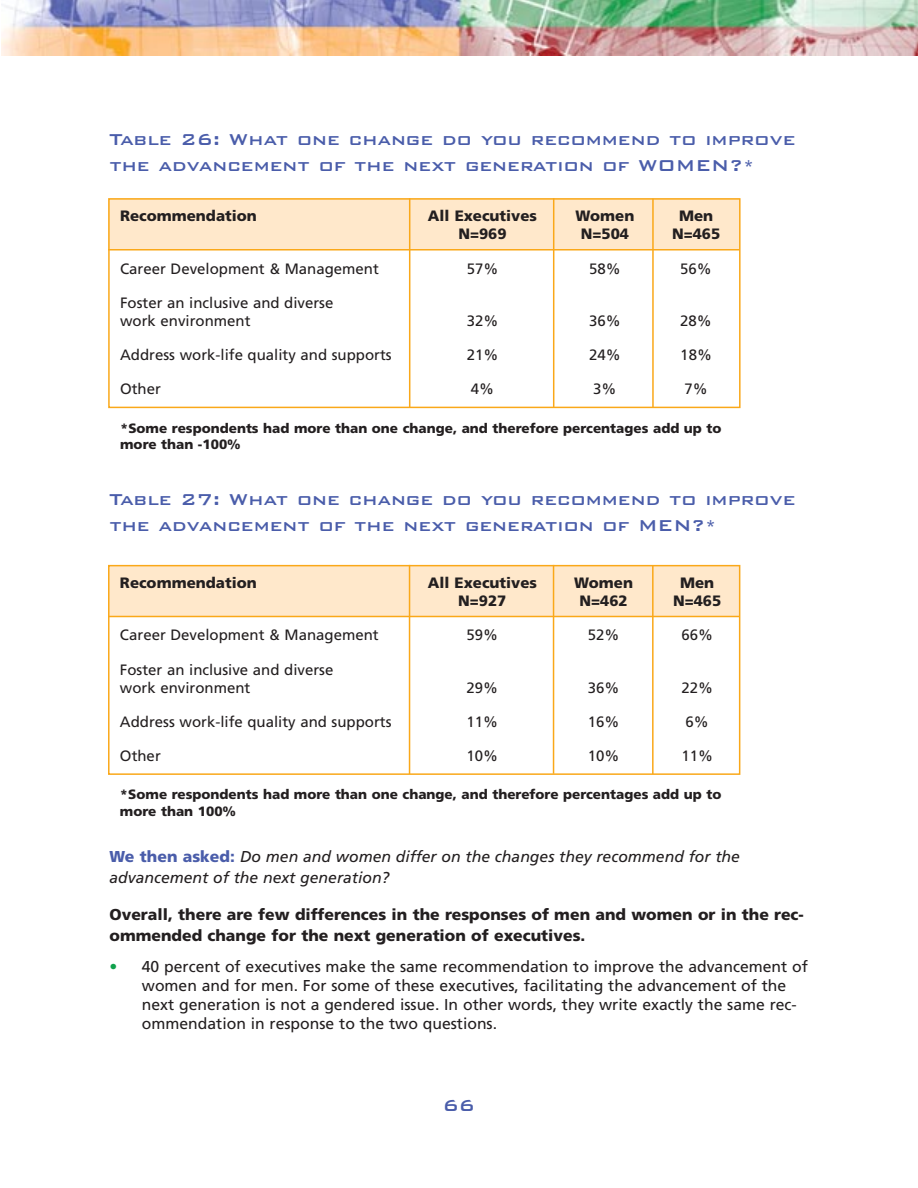
<style>
.page{position:relative;width:918px;height:1188px;background:#fff}
.page>*{position:absolute;margin:0;border:0;box-sizing:border-box;transform-origin:0 0}
.t1{font:500 21px/25.2px "Bank Gothic BT";color:#4a5daa}
.t2{font:15.75px/18.9px "Frutiger";color:#231f20}
.t3{font:900 15.75px/21px "Frutiger";color:#231f20}
.t4{font:italic 15.75px/21px "Frutiger";color:#231f20}
.t5{font:15px/18px "Frutiger";color:#231f20}
.t6{font:900 15px "Frutiger";color:#231f20}
.t7{font:900 13.5px/16.2px "Frutiger";color:#231f20}
.s1{font-weight:900;font-style:normal;color:#4a5daa}
.s2{color:#0fa14c}
</style>
<div class="page">
<img style="left:2px;top:0;width:916px;height:55px">
<div style="left:108px;top:198px;width:632px;height:52px;background:#ffe8cb"></div>
<div style="left:108px;top:198px;width:633px;height:210px;border:2px solid #faa819"></div>
<hr style="left:409px;top:198px;width:1px;height:209px;background:#faa819">
<hr style="left:553px;top:198px;width:1px;height:209px;background:#faa819">
<hr style="left:108px;top:249px;width:632px;height:2px;background:#faa819">
<hr style="left:652px;top:199px;width:2px;height:208px;background:#faa819">
<div style="left:108px;top:565px;width:631px;height:52px;background:#ffe8cb"></div>
<div style="left:108px;top:565px;width:632px;height:210px;border:2px solid #faa819"></div>
<hr style="left:409px;top:565px;width:1px;height:209px;background:#faa819">
<hr style="left:553px;top:565px;width:1px;height:209px;background:#faa819">
<hr style="left:108px;top:616px;width:632px;height:1px;background:#faa819">
<hr style="left:652px;top:565px;width:2px;height:209px;background:#faa819">
<h1 class="t1" style="left:110px;top:126px;width:688px">Table 26: What one change do you recommend to improve the advancement of the next generation of WOMEN?*</h1>
<p class="t6" style="left:120px;top:210px;width:138px">Recommendation</p>
<p class="t6" style="left:428px;top:210px;width:111px">All Executives</p>
<p class="t6" style="left:575px;top:210px;width:60px">Women</p>
<p class="t6" style="left:679px;top:210px;width:36px">Men</p>
<p class="t6" style="left:458px;top:228px;width:50px">N=969</p>
<p class="t6" style="left:581px;top:228px;width:50px">N=504</p>
<p class="t6" style="left:672px;top:228px;width:50px">N=465</p>
<p class="t5" style="left:120px;top:261px;width:260px">Career Development &amp; Management</p>
<p class="t5" style="left:467px;top:261px;width:33px">57%</p>
<p class="t5" style="left:589px;top:261px;width:33px">58%</p>
<p class="t5" style="left:680px;top:261px;width:33px">56%</p>
<p class="t5" style="left:120px;top:295px;width:215px">Foster an inclusive and diverse work environment</p>
<p class="t5" style="left:467px;top:313px;width:33px">32%</p>
<p class="t5" style="left:589px;top:313px;width:33px">36%</p>
<p class="t5" style="left:680px;top:313px;width:33px">28%</p>
<p class="t5" style="left:120px;top:347px;width:273px">Address work-life quality and supports</p>
<p class="t5" style="left:467px;top:347px;width:33px">21%</p>
<p class="t5" style="left:589px;top:347px;width:33px">24%</p>
<p class="t5" style="left:680px;top:347px;width:33px">18%</p>
<p class="t5" style="left:120px;top:381px;width:42px">Other</p>
<p class="t5" style="left:471px;top:381px;width:25px">4%</p>
<p class="t5" style="left:593px;top:381px;width:25px">3%</p>
<p class="t5" style="left:684px;top:381px;width:25px">7%</p>
<p class="t7" style="left:120px;top:421px;width:603px">*Some respondents had more than one change, and therefore percentages add up to more than -100%</p>
<h1 class="t1" style="left:110px;top:486px;width:688px">Table 27: What one change do you recommend to improve the advancement of the next generation of MEN?*</h1>
<p class="t6" style="left:120px;top:577px;width:138px">Recommendation</p>
<p class="t6" style="left:428px;top:577px;width:111px">All Executives</p>
<p class="t6" style="left:574px;top:577px;width:60px">Women</p>
<p class="t6" style="left:680px;top:577px;width:36px">Men</p>
<p class="t6" style="left:458px;top:595px;width:50px">N=927</p>
<p class="t6" style="left:579px;top:595px;width:50px">N=462</p>
<p class="t6" style="left:673px;top:595px;width:50px">N=465</p>
<p class="t5" style="left:120px;top:627px;width:260px">Career Development &amp; Management</p>
<p class="t5" style="left:467px;top:627px;width:33px">59%</p>
<p class="t5" style="left:588px;top:627px;width:33px">52%</p>
<p class="t5" style="left:681px;top:627px;width:33px">66%</p>
<p class="t5" style="left:120px;top:662px;width:215px">Foster an inclusive and diverse work environment</p>
<p class="t5" style="left:467px;top:680px;width:33px">29%</p>
<p class="t5" style="left:588px;top:680px;width:33px">36%</p>
<p class="t5" style="left:681px;top:680px;width:33px">22%</p>
<p class="t5" style="left:120px;top:714px;width:273px">Address work-life quality and supports</p>
<p class="t5" style="left:467px;top:714px;width:33px">11%</p>
<p class="t5" style="left:588px;top:714px;width:33px">16%</p>
<p class="t5" style="left:686px;top:714px;width:25px">6%</p>
<p class="t5" style="left:120px;top:748px;width:42px">Other</p>
<p class="t5" style="left:467px;top:748px;width:33px">10%</p>
<p class="t5" style="left:588px;top:748px;width:33px">10%</p>
<p class="t5" style="left:681px;top:748px;width:33px">11%</p>
<p class="t7" style="left:120px;top:788px;width:603px">*Some respondents had more than one change, and therefore percentages add up to more than 100%</p>
<p class="t4" style="left:109px;top:847px;width:632px"><span class="s1">We then asked:</span> Do men and women differ on the changes they recommend for the advancement of the next generation?</p>
<p class="t3" style="left:110px;top:905px;width:696px">Overall, there are few differences in the responses of men and women or in the rec&shy;ommended change for the next generation of executives.</p>
<p class="t2" style="left:142px;top:959px;width:667px;text-indent:-32px"><span class="s2">•</span> 40 percent of executives make the same recommendation to improve the advancement of women and for men. For some of these executives, facilitating the advancement of the next generation is not a gendered issue. In other words, they write exactly the same rec&shy;ommendation in response to the two questions.</p>
<h1 class="t1" style="left:443px;top:1092px;width:34px">66</h1>
</div>
